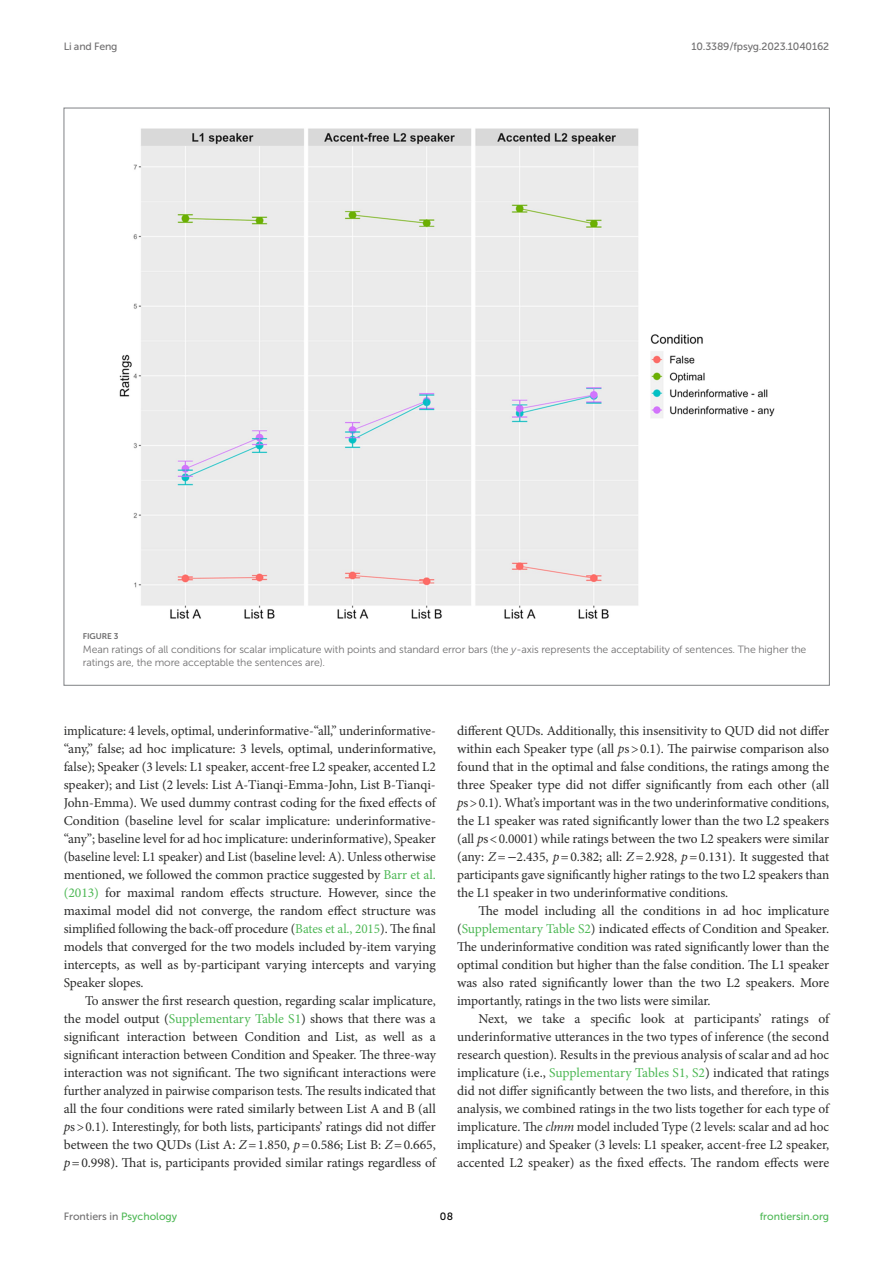
<style>
.page{position:relative;width:893px;height:1263px;background:#fff}
.page>*{position:absolute;margin:0;border:0;box-sizing:border-box;transform-origin:0 0}
.TEXT{font:13.5px/18px "Minion Pro";letter-spacing:-.005em;color:#2b2b2a;text-align:justify}
.TEXT_FLUSH{font:13.5px/18px "Minion Pro";letter-spacing:-.005em;color:#2b2b2a;text-align:justify}
.FIG_LEG{font:10.5px/13.5px "Museo Sans 300";letter-spacing:-.01em;color:#706f70}
.t1{font:10.5px "Museo Sans 500";letter-spacing:-.015em;color:#706f70}
.t2{font:10.5px "Museo Sans 500";color:#4eb855}
.t3{font:10.5px "Museo Sans 500";color:#000}
.FIG_HD{font:8.25px "Museo Sans 700";letter-spacing:-.01em;color:#706f70}
.s1{font-style:italic}
.s2{color:#4eb855}
.s3{font-family:"STIX General"}
</style>
<div class="page">
<img style="left:119px;top:128px;width:656px;height:491px">
<p class="t1" style="left:64px;top:41px;width:55px">Li and Feng</p>
<p class="t1" style="left:692px;top:41px;width:139px">10.3389/fpsyg.2023.1040162</p>
<p class="FIG_HD" style="left:83px;top:632px;width:37px">FIGURE 3</p>
<p class="FIG_LEG" style="left:83px;top:642px;width:725px">Mean ratings of all conditions for scalar implicature with points and standard error bars (the <span class="s1">y</span>-axis represents the acceptability of sentences. The higher the ratings are, the more acceptable the sentences are).</p>
<p class="TEXT_FLUSH" style="left:64px;top:722px;width:374px">implicature: 4 levels, optimal, underinformative-“all,” underinformative-“any,” false; ad hoc implicature: 3 levels, optimal, underinformative, false); Speaker (3 levels: L1 speaker, accent-free L2 speaker, accented L2 speaker); and List (2 levels: List A-Tianqi-Emma-John, List B-Tianqi-John-Emma). We used dummy contrast coding for the fixed effects of Condition (baseline level for scalar implicature: underinformative-“any”; baseline level for ad hoc implicature: underinformative), Speaker (baseline level: L1 speaker) and List (baseline level: A). Unless otherwise mentioned, we followed the common practice suggested by <span class="s2">Barr et al. (2013)</span> for maximal random effects structure. However, since the maximal model did not converge, the random effect structure was simplified following the back-off procedure (<span class="s2">Bates et al., 2015</span>). The final models that converged for the two models included by-item varying intercepts, as well as by-participant varying intercepts and varying Speaker slopes.</p>
<p class="TEXT" style="left:64px;top:992px;width:374px;text-indent:21px">To answer the first research question, regarding scalar implicature, the model output (<span class="s2">Supplementary Table S1</span>) shows that there was a significant interaction between Condition and List, as well as a significant interaction between Condition and Speaker. The three-way interaction was not significant. The two significant interactions were further analyzed in pairwise comparison tests. The results indicated that all the four conditions were rated similarly between List A and B (all <span class="s1">p</span>s&gt;0.1). Interestingly, for both lists, participants’ ratings did not differ between the two QUDs (List A: <span class="s1">Z</span>=1.850, <span class="s1">p</span>=0.586; List B: <span class="s1">Z</span>=0.665, <span class="s1">p</span>=0.998). That is, participants provided similar ratings regardless of</p>
<p class="TEXT" style="left:457px;top:722px;width:374px">different QUDs. Additionally, this insensitivity to QUD did not differ within each Speaker type (all <span class="s1">p</span>s&gt;0.1). The pairwise comparison also found that in the optimal and false conditions, the ratings among the three Speaker type did not differ significantly from each other (all <span class="s1">p</span>s&gt;0.1). What’s important was in the two underinformative conditions, the L1 speaker was rated significantly lower than the two L2 speakers (all <span class="s1">p</span>s&lt;0.0001) while ratings between the two L2 speakers were similar (any: <span class="s1">Z</span>=<span class="s3">−</span>2.435, <span class="s1">p</span>=0.382; all: <span class="s1">Z</span>=2.928, <span class="s1">p</span>=0.131). It suggested that participants gave significantly higher ratings to the two L2 speakers than the L1 speaker in two underinformative conditions.</p>
<p class="TEXT" style="left:457px;top:902px;width:374px;text-indent:21px">The model including all the conditions in ad hoc implicature (<span class="s2">Supplementary Table S2</span>) indicated effects of Condition and Speaker.<br>The underinformative condition was rated significantly lower than the optimal condition but higher than the false condition. The L1 speaker was also rated significantly lower than the two L2 speakers. More importantly, ratings in the two lists were similar.</p>
<p class="TEXT" style="left:457px;top:1010px;width:374px;text-indent:21px">Next, we take a specific look at participants’ ratings of underinformative utterances in the two types of inference (the second research question). Results in the previous analysis of scalar and ad hoc implicature (i.e., <span class="s2">Supplementary Tables S1, S2</span>) indicated that ratings did not differ significantly between the two lists, and therefore, in this analysis, we combined ratings in the two lists together for each type of implicature. The <span class="s1">clmm</span> model included Type (2 levels: scalar and ad hoc implicature) and Speaker (3 levels: L1 speaker, accent-free L2 speaker, accented L2 speaker) as the fixed effects. The random effects were</p>
<p class="t1" style="left:64px;top:1211px;width:115px">Frontiers in <span class="s2">Psychology</span></p>
<p class="t3" style="left:440px;top:1211px;width:15px">08</p>
<p class="t2" style="left:760px;top:1211px;width:71px">frontiersin.org</p>
</div>
